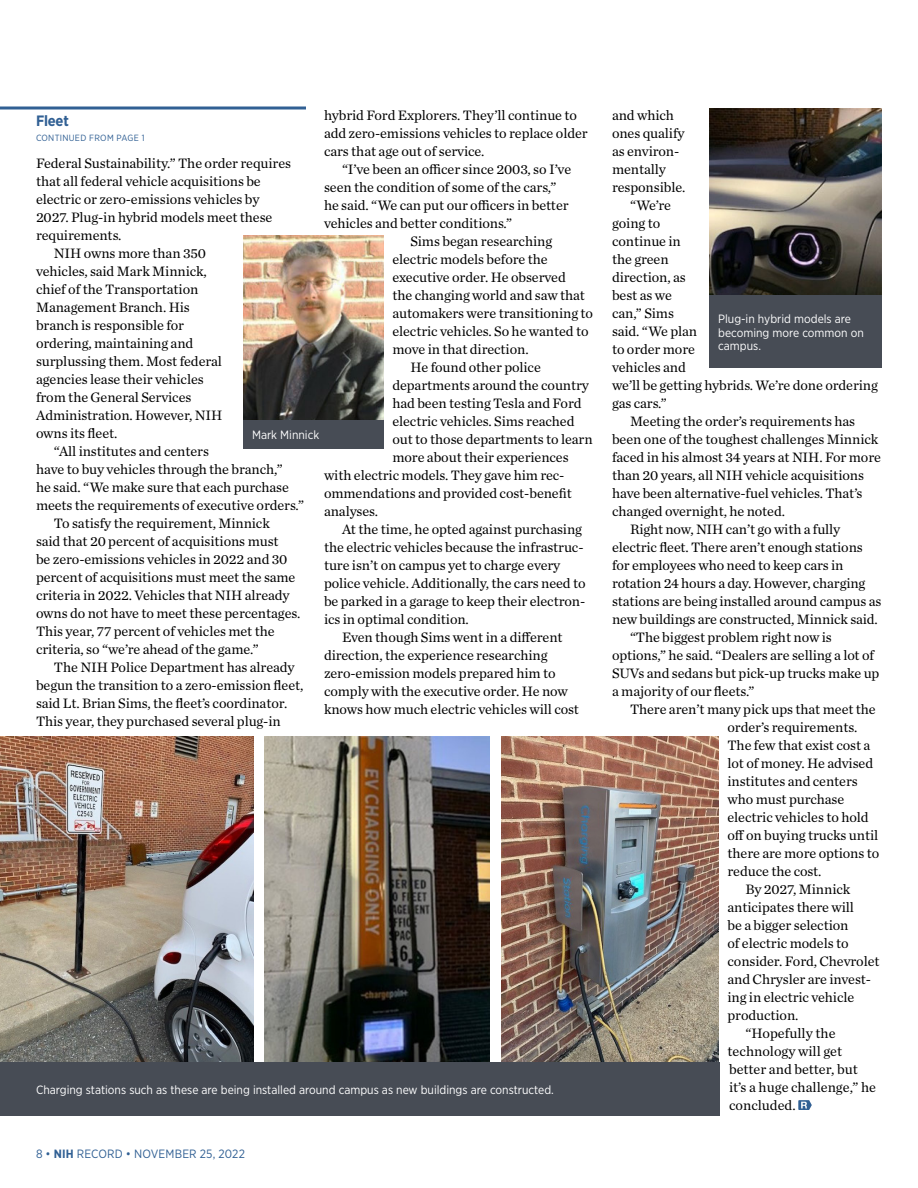
<style>
.page{position:relative;width:918px;height:1188px;background:#fff}
.page>*{position:absolute;margin:0;border:0;box-sizing:border-box;transform-origin:0 0}
.Head_2_Subheads_Body{font:700 15px "Gotham Narrow";letter-spacing:-.015em;color:#316094}
.Body_1{font:14.25px/18px "Chronicle Text G1";letter-spacing:-.005em;color:#000}
.Photo_caption_revers{font:12px/13.5px "Gotham Narrow";color:#fff}
.Body_2__Briefs_and_S{font:12px "Gotham Narrow";letter-spacing:.015em;color:#316094}
.Page_jump{font:9px "Gotham Narrow";letter-spacing:.03em;color:#316094}
.s1{font-weight:700}
</style>
<div class="page">
<svg style="left:798px;top:1100px;width:14px;height:10px"></svg>
<img style="left:709px;top:108px;width:173px;height:188px">
<svg style="left:0;top:106px;width:306px;height:4px"></svg>
<img style="left:264px;top:736px;width:226px;height:326px">
<img style="left:0;top:736px;width:253px;height:326px">
<img style="left:501px;top:736px;width:217px;height:326px">
<div style="left:709px;top:296px;width:173px;height:72px;background:#474c55"></div>
<img style="left:243px;top:235px;width:140px;height:185px">
<div style="left:243px;top:420px;width:140px;height:28px;background:#474c55"></div>
<div style="left:0;top:1062px;width:720px;height:54px;background:#474c55"></div>
<p class="Body_1" style="left:324px;top:105px;width:265px">hybrid Ford Explorers. They’ll continue to add zero-emissions vehicles to replace older cars that age out of service.</p>
<p class="Body_1" style="left:324px;top:159px;width:249px;text-indent:18px">“I’ve been an officer since 2003, so I’ve seen the condition of some of the cars,” he said. “We can put our officers in better vehicles and better conditions.”</p>
<p class="Body_1" style="left:392px;top:231px;width:202px;text-indent:18px">Sims began researching electric models before the executive order. He observed<br>the changing world and saw that automakers were transitioning to electric vehicles. So he wanted to move in that direction.</p>
<p class="Body_1" style="left:410px;top:357px;width:132px">He found other police</p>
<p class="Body_1" style="left:392px;top:375px;width:198px">departments around the country</p>
<p class="Body_1" style="left:392px;top:393px;width:191px">had been testing Tesla and Ford</p>
<p class="Body_1" style="left:392px;top:411px;width:184px">electric vehicles. Sims reached</p>
<p class="Body_1" style="left:392px;top:429px;width:202px">out to those departments to learn</p>
<p class="Body_1" style="left:392px;top:447px;width:178px">more about their experiences</p>
<p class="Body_1" style="left:324px;top:465px;width:242px">with electric models. They gave him rec-</p>
<p class="Body_1" style="left:324px;top:483px;width:249px">ommendations and provided cost-benefit</p>
<p class="Body_1" style="left:324px;top:501px;width:56px">analyses.</p>
<p class="Body_1" style="left:324px;top:519px;width:263px;text-indent:18px">At the time, he opted against purchasing the electric vehicles because the infrastruc&shy;ture isn’t on campus yet to charge every police vehicle. Additionally, the cars need to be parked in a garage to keep their electron&shy;ics in optimal condition.</p>
<p class="Body_1" style="left:324px;top:627px;width:257px;text-indent:18px">Even though Sims went in a different direction, the experience researching zero-emission models prepared him to comply with the executive order. He now knows how much electric vehicles will cost</p>
<p class="Head_2_Subheads_Body" style="left:36px;top:111px;width:34px">Fleet</p>
<p class="Page_jump" style="left:36px;top:132px;width:110px">CONTINUED FROM PAGE 1</p>
<p class="Body_1" style="left:36px;top:153px;width:257px">Federal Sustainability.” The order requires that all federal vehicle acquisitions be electric or zero-emissions vehicles by 2027. Plug-in hybrid models meet these requirements.</p>
<p class="Body_1" style="left:36px;top:243px;width:188px;text-indent:18px">NIH owns more than 350 vehicles, said Mark Minnick, chief of the Transportation<br>Management Branch. His branch is responsible for ordering, maintaining and surplussing them. Most federal agencies lease their vehicles from the General Services<br>Administration. However, NIH owns its fleet.</p>
<p class="Body_1" style="left:36px;top:441px;width:270px;text-indent:18px">“All institutes and centers<br>have to buy vehicles through the branch,”<br>he said. “We make sure that each purchase meets the requirements of executive orders.”</p>
<p class="Body_1" style="left:36px;top:513px;width:266px;text-indent:18px">To satisfy the requirement, Minnick<br>said that 20 percent of acquisitions must<br>be zero-emissions vehicles in 2022 and 30 percent of acquisitions must meet the same criteria in 2022. Vehicles that NIH already owns do not have to meet these percentages.<br>This year, 77 percent of vehicles met the criteria, so “we’re ahead of the game.”</p>
<p class="Body_1" style="left:36px;top:657px;width:269px;text-indent:18px">The NIH Police Department has already begun the transition to a zero-emission fleet, said Lt. Brian Sims, the fleet’s coordinator.<br>This year, they purchased several plug-in</p>
<p class="Photo_caption_revers" style="left:252px;top:428px;width:69px">Mark Minnick</p>
<p class="Photo_caption_revers" style="left:36px;top:1083px;width:518px">Charging stations such as these are being installed around campus as new buildings are constructed.</p>
<p class="Body_2__Briefs_and_S" style="left:36px;top:1146px;width:210px">8 • <span class="s1">NIH</span> RECORD • NOVEMBER 25, 2022</p>
<p class="Body_1" style="left:612px;top:105px;width:75px">and which ones qualify as environ&shy;mentally responsible.</p>
<p class="Body_1" style="left:612px;top:195px;width:267px;text-indent:18px">“We’re<br>going to<br>continue in<br>the green<br>direction, as<br>best as we<br>can,” Sims<br>said. “We plan<br>to order more<br>vehicles and<br>we’ll be getting hybrids. We’re done ordering gas cars.”</p>
<p class="Body_1" style="left:612px;top:411px;width:271px;text-indent:18px">Meeting the order’s requirements has been one of the toughest challenges Minnick faced in his almost 34 years at NIH. For more than 20 years, all NIH vehicle acquisitions have been alternative-fuel vehicles. That’s changed overnight, he noted.</p>
<p class="Body_1" style="left:612px;top:519px;width:271px;text-indent:18px">Right now, NIH can’t go with a fully electric fleet. There aren’t enough stations for employees who need to keep cars in rotation 24 hours a day. However, charging stations are being installed around campus as new buildings are constructed, Minnick said.</p>
<p class="Body_1" style="left:612px;top:627px;width:269px;text-indent:18px">“The biggest problem right now is options,” he said. “Dealers are selling a lot of SUVs and sedans but pick-up trucks make up a majority of our fleets.”</p>
<p class="Body_1" style="left:728px;top:699px;width:153px;text-indent:-97px">There aren’t many pick ups that meet the order’s requirements.<br>The few that exist cost a lot of money. He advised institutes and centers who must purchase electric vehicles to hold off on buying trucks until there are more options to reduce the cost.</p>
<p class="Body_1" style="left:728px;top:879px;width:154px;text-indent:18px">By 2027, Minnick anticipates there will<br>be a bigger selection<br>of electric models to consider. Ford, Chevrolet and Chrysler are invest&shy;ing in electric vehicle production.</p>
<p class="Body_1" style="left:728px;top:1023px;width:150px;text-indent:18px">“Hopefully the technology will get better and better, but it’s a huge challenge,” he concluded.</p>
<p class="Photo_caption_revers" style="left:718px;top:312px;width:147px">Plug-in hybrid models are becoming more common on campus.</p>
</div>
